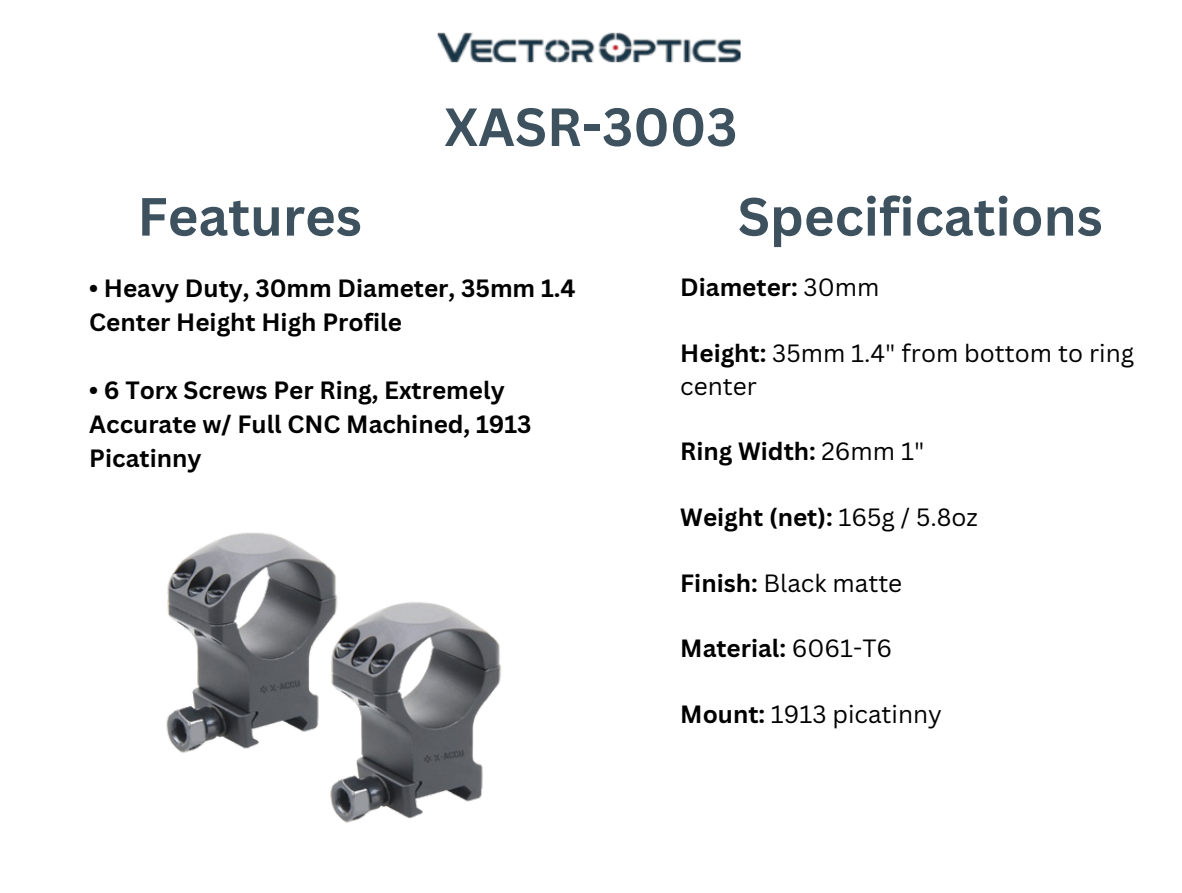
<style>
.page{position:relative;width:1182px;height:893px;background:#fff}
.page>*{position:absolute;margin:0;border:0;box-sizing:border-box;transform-origin:0 0}
.t1{font:700 52.5px "Canva Sans";color:#3d515e}
.t2{font:700 24.32px/33.9px "Canva Sans";color:#000}
.t3{font:24.32px/32.9px "Canva Sans";color:#000}
.s1{font-weight:400}
.s2{font-weight:700}
</style>
<div class="page">
<img style="left:437px;top:32px;width:304px;height:31px">
<img style="left:166px;top:532px;width:336px;height:291px">
<h2 class="t1" style="left:137px;top:179px;width:226px">Features</h2>
<p class="t1" style="left:444px;top:90px;width:295px">XASR-3003</p>
<h3 class="t1" style="left:737px;top:179px;width:366px">Specifications</h3>
<h2 class="t2" style="left:89px;top:270px;width:488px">• Heavy Duty, 30mm Diameter, 35mm 1.4<br>Center Height High Profile</h2>
<h3 class="t2" style="left:89px;top:372px;width:444px">• 6 Torx Screws Per Ring, Extremely<br>Accurate w/ Full CNC Machined, 1913<br>Picatinny</h3>
<p class="t2" style="left:680px;top:270px;width:200px">Diameter: <span class="s1">30mm</span></p>
<p class="t3" style="left:680px;top:336px;width:455px"><span class="s2">Height:</span> 35mm 1.4" from bottom to ring center</p>
<p class="t2" style="left:680px;top:434px;width:245px">Ring Width: <span class="s1">26mm 1"</span></p>
<p class="t2" style="left:680px;top:499px;width:299px">Weight (net): <span class="s1">165g / 5.8oz</span></p>
<p class="t3" style="left:680px;top:565px;width:223px"><span class="s2">Finish:</span> Black matte</p>
<p class="t2" style="left:680px;top:631px;width:213px">Material: <span class="s1">6061-T6</span></p>
<p class="t3" style="left:680px;top:697px;width:263px"><span class="s2">Mount:</span> 1913 picatinny</p>
</div>
